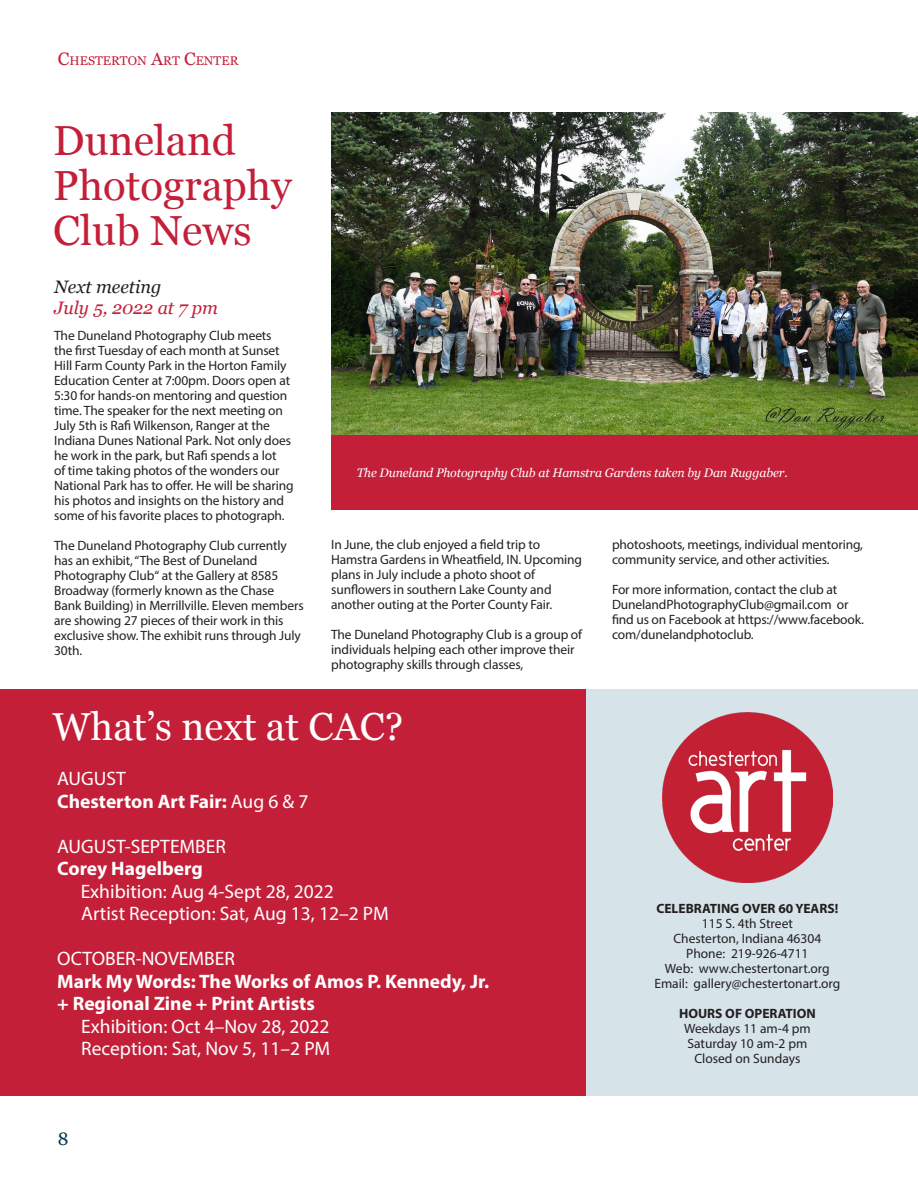
<style>
.page{position:relative;width:918px;height:1188px;background:#fff}
.page>*{position:absolute;margin:0;border:0;box-sizing:border-box;transform-origin:0 0}
.t1{font:42px/45px "Georgia";color:#c31f39}
.t2{font:39px "Georgia";color:#fff}
.t3{font:19.5px "Myriad Pro";color:#fff}
.t4{font:700 19.5px "Myriad Pro";color:#fff}
.t5{font:italic 18px "Georgia";color:#c31f39}
.t6{font:italic 18px "Georgia";color:#231f20}
.t7{font:18px "Georgia";color:#00344b}
.t8{font:13.5px/15px "Myriad Pro";letter-spacing:-.01em;color:#231f20}
.t9{font:700 13.5px "Myriad Pro";color:#231f20}
.t10{font:12.6px "Georgia";color:#c31f39}
.t11{font:italic 12.3px "Georgia";letter-spacing:-.01em;color:#fff}
.s1{font-size:18px}
.s2{font-family:"Georgia";font-weight:700;font-size:15px;color:#c31f39}
.s3{font-family:"Georgia";font-size:15px;color:#c31f39}
.s4{font-weight:400}
</style>
<div class="page">
<div style="left:0;top:689px;width:586px;height:407px;background:#c31f39"></div>
<img style="left:331px;top:113px;width:587px;height:323px">
<div style="left:586px;top:689px;width:332px;height:407px;background:#d6e3e9"></div>
<div style="left:331px;top:436px;width:587px;height:74px;background:#c31f39"></div>
<img style="left:663px;top:713px;width:169px;height:169px">
<p class="t10" style="left:58px;top:51px;width:182px"><span class="s1">C</span>HESTERTON <span class="s1">A</span>RT <span class="s1">C</span>ENTER</p>
<h1 class="t1" style="left:53px;top:116px;width:240px">Duneland<br>Photography<br>Club News</h1>
<h3 class="t6" style="left:54px;top:274px;width:109px">Next meeting</h3>
<h3 class="t5" style="left:54px;top:295px;width:165px">July 5, 2022 at 7 pm</h3>
<p class="t8" style="left:54px;top:327px;width:241px">The Duneland Photography Club meets<br>the first Tuesday of each month at Sunset Hill Farm County Park in the Horton Family Education Center at 7:00pm. Doors open at 5:30 for hands-on mentoring and question time. The speaker for the next meeting on July 5th is Rafi Wilkenson, Ranger at the Indiana Dunes National Park. Not only does he work in the park, but Rafi spends a lot<br>of time taking photos of the wonders our National Park has to offer. He will be sharing his photos and insights on the history and some of his favorite places to photograph.</p>
<p class="t8" style="left:54px;top:537px;width:251px">The Duneland Photography Club currently has an exhibit, “The Best of Duneland Photography Club“ at the Gallery at 8585<br>Broadway (formerly known as the Chase Bank Building) in Merrillville. Eleven members are showing 27 pieces of their work in this exclusive show. The exhibit runs through July 30th.</p>
<p class="t8" style="left:331px;top:537px;width:252px">In June, the club enjoyed a field trip to Hamstra Gardens in Wheatfield, IN. Upcoming plans in July include a photo shoot of sunflowers in southern Lake County and another outing at the Porter County Fair.</p>
<p class="t11" style="left:357px;top:464px;width:433px">The Duneland Photography Club at Hamstra Gardens taken by Dan Ruggaber.</p>
<p class="t8" style="left:612px;top:537px;width:253px">photoshoots, meetings, individual mentoring, community service, and other activities.</p>
<p class="t8" style="left:612px;top:582px;width:253px">For more information, contact the club at DunelandPhotographyClub@gmail.com or find us on Facebook at https://www.facebook. com/dunelandphotoclub.</p>
<p class="t8" style="left:331px;top:627px;width:253px">The Duneland Photography Club is a group of individuals helping each other improve their photography skills through classes,</p>
<h2 class="t2" style="left:53px;top:698px;width:352px">What’s next at CAC?</h2>
<h3 class="t3" style="left:30px;top:766px;width:97px"><span class="s2">•</span> AUGUST</h3>
<h3 class="t4" style="left:30px;top:788px;width:280px"><span class="s3">•</span> Chesterton Art Fair: <span class="s4">Aug 6 &amp; 7</span></h3>
<h3 class="t3" style="left:30px;top:834px;width:197px"><span class="s2">•</span> AUGUST-SEPTEMBER</h3>
<h3 class="t4" style="left:30px;top:856px;width:174px"><span class="s3">•</span> Corey Hagelberg</h3>
<h3 class="t3" style="left:30px;top:879px;width:305px"><span class="s2">•</span> Exhibition: Aug 4-Sept 28, 2022</h3>
<h3 class="t3" style="left:30px;top:901px;width:360px"><span class="s2">•</span> Artist Reception: Sat, Aug 13, 12–2 PM</h3>
<h3 class="t3" style="left:30px;top:946px;width:206px"><span class="s2">•</span> OCTOBER-NOVEMBER</h3>
<h3 class="t4" style="left:30px;top:968px;width:461px"><span class="s3">•</span> Mark My Words: The Works of Amos P. Kennedy, Jr.</h3>
<h3 class="t4" style="left:30px;top:991px;width:286px"><span class="s3">•</span> + Regional Zine + Print Artists</h3>
<h3 class="t3" style="left:30px;top:1014px;width:301px"><span class="s2">•</span> Exhibition: Oct 4–Nov 28, 2022</h3>
<h3 class="t3" style="left:30px;top:1036px;width:301px"><span class="s2">•</span> Reception: Sat, Nov 5, 11–2 PM</h3>
<h3 class="t7" style="left:58px;top:1126px;width:12px">8</h3>
<p class="t9" style="left:656px;top:899px;width:184px">CELEBRATING OVER 60 YEARS!</p>
<p class="t8" style="left:654px;top:915px;width:188px;text-align:center">115 S. 4th Street<br>Chesterton, Indiana 46304<br>Phone: 219-926-4711<br>Web: www.chestertonart.org<br>Email: gallery@chestertonart.org</p>
<p class="t9" style="left:679px;top:1004px;width:138px">HOURS OF OPERATION</p>
<p class="t8" style="left:684px;top:1020px;width:128px;text-align:center">Weekdays 11 am-4 pm<br>Saturday 10 am-2 pm<br>Closed on Sundays</p>
</div>
